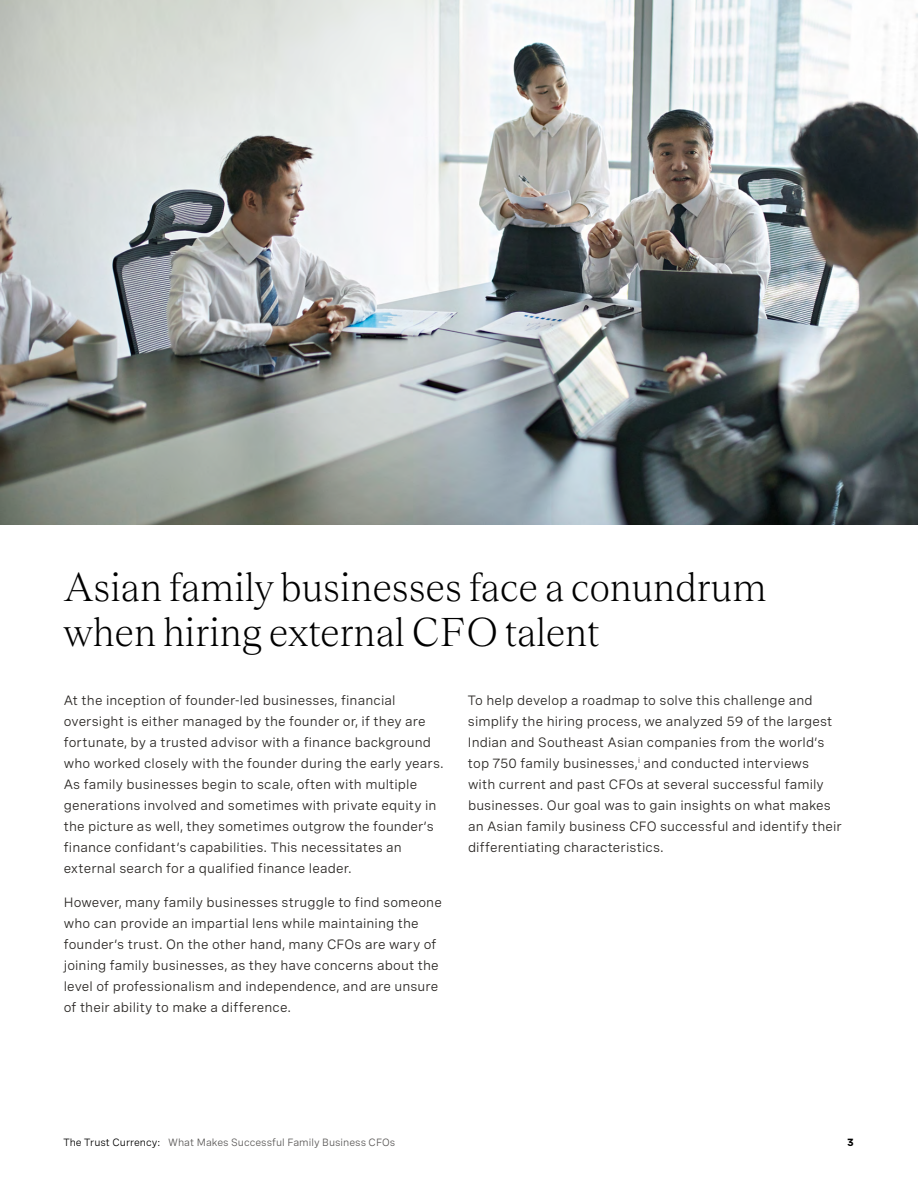
<style>
.page{position:relative;width:918px;height:1188px;background:#fff}
.page>*{position:absolute;margin:0;border:0;box-sizing:border-box;transform-origin:0 0}
.t1{font:300 42px/45px "Teodor";color:#000}
.t2{font:13.5px/21px "Spezia";letter-spacing:.01em;color:#282522}
.t3{font:10.5px "Spezia";color:#5a5857}
.t4{font:700 10.5px "Spezia";color:#000}
.s1{color:#000}
</style>
<div class="page">
<img style="left:0;top:0;width:918px;height:524px">
<h1 class="t1" style="left:64px;top:562px;width:704px">Asian family businesses face a conundrum when hiring external CFO talent</h1>
<p class="t2" style="left:64px;top:689px;width:382px">At the inception of founder-led businesses, financial oversight is either managed by the founder or, if they are fortunate, by a trusted advisor with a finance background who worked closely with the founder during the early years.<br>As family businesses begin to scale, often with multiple generations involved and sometimes with private equity in the picture as well, they sometimes outgrow the founder’s finance confidant’s capabilities. This necessitates an external search for a qualified finance leader.</p>
<p class="t2" style="left:64px;top:891px;width:380px">However, many family businesses struggle to find someone who can provide an impartial lens while maintaining the founder’s trust. On the other hand, many CFOs are wary of joining family businesses, as they have concerns about the level of professionalism and independence, and are unsure of their ability to make a difference.</p>
<p class="t2" style="left:468px;top:689px;width:375px">To help develop a roadmap to solve this challenge and simplify the hiring process, we analyzed 59 of the largest Indian and Southeast Asian companies from the world’s top 750 family businesses,<sup>i</sup> and conducted interviews<br>with current and past CFOs at several successful family businesses. Our goal was to gain insights on what makes an Asian family business CFO successful and identify their differentiating characteristics.</p>
<p class="t3" style="left:63px;top:1135px;width:333px"><span class="s1">The Trust Currency:</span> What Makes Successful Family Business CFOs</p>
<p class="t4" style="left:847px;top:1134px;width:8px">3</p>
</div>
